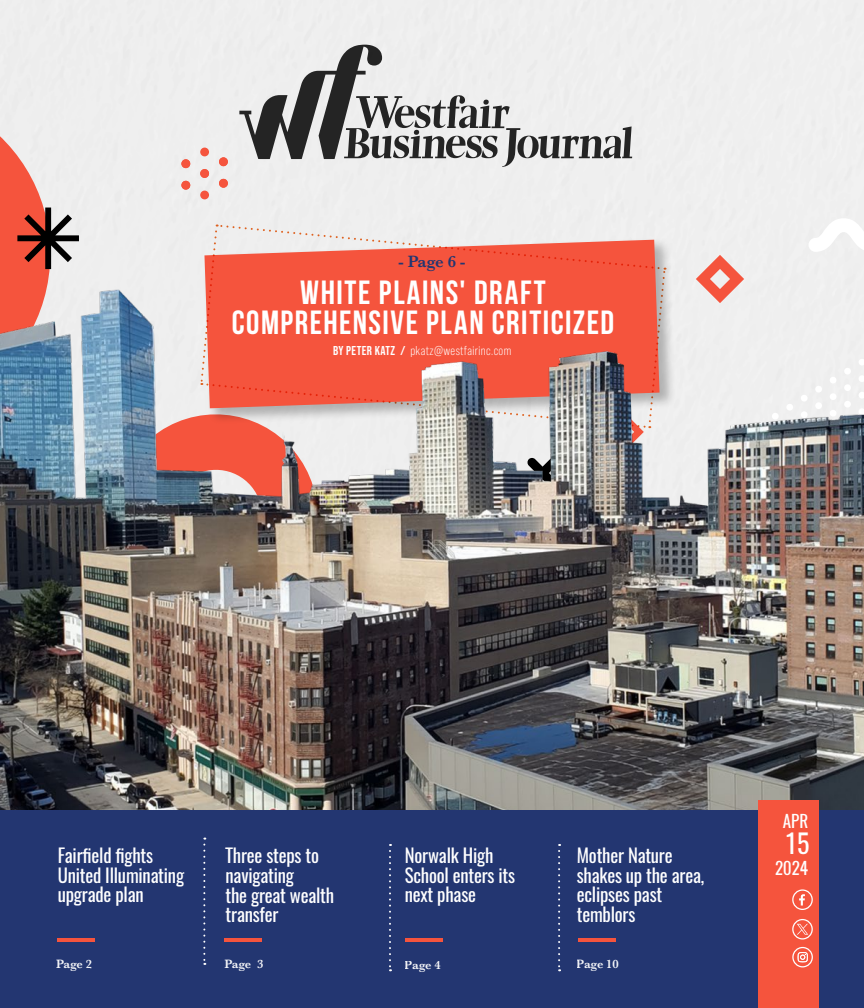
<style>
.page{position:relative;width:864px;height:1008px;background:#fff}
.page>*{position:absolute;margin:0;border:0;box-sizing:border-box;transform-origin:0 0}
.t1{font:700 33.5px/30.2px "Bebas Neue";letter-spacing:.045em;color:#fff;text-align:center}
.t2{font:26px "Oswald";color:#fff}
.t3{font:18.7px/19.8px "Oswald";letter-spacing:-.01em;color:#fff}
.t4{font:17px "Oswald";color:#fff}
.t5{font:600 16.9px "Baskerville";color:#233671}
.t6{font:12.9px "Bebas Neue Pro";letter-spacing:.03em;color:#fff}
.t7{font:600 12.5px "Baskerville";letter-spacing:-.03em;color:#fff}
.s1{font-family:"Bebas Neue"}
</style>
<div class="page">
<svg style="left:0;top:109px;width:79px;height:109px"></svg>
<svg style="left:181px;top:148px;width:47px;height:51px"></svg>
<img style="left:0;top:218px;width:864px;height:592px">
<div style="left:0;top:810px;width:864px;height:198px;background:#233671"></div>
<hr style="left:57px;top:939px;width:38px;height:3px;background:#f5543d">
<hr style="left:225px;top:939px;width:37px;height:3px;background:#f5543d">
<hr style="left:405px;top:939px;width:38px;height:3px;background:#f5543d">
<hr style="left:579px;top:939px;width:37px;height:3px;background:#f5543d">
<svg style="left:203px;top:838px;width:2px;height:127px"></svg>
<svg style="left:389px;top:844px;width:2px;height:127px"></svg>
<svg style="left:558px;top:844px;width:2px;height:127px"></svg>
<div style="left:759px;top:801px;width:60px;height:207px;background:#f5543d"></div>
<div style="left:792px;top:889px;width:21px;height:21px;border:1px solid #fff;border-radius:50%"></div>
<svg style="left:799px;top:894px;width:6px;height:12px"></svg>
<div style="left:792px;top:947px;width:21px;height:20px;border:1px solid #fff;border-radius:50%"></div>
<svg style="left:798px;top:952px;width:10px;height:10px"></svg>
<div style="left:792px;top:919px;width:21px;height:21px;border:1px solid #fff;border-radius:50%"></div>
<svg style="left:797px;top:924px;width:11px;height:11px"></svg>
<svg style="left:239px;top:45px;width:393px;height:122px"></svg>
<p class="t5" style="left:398px;top:250px;width:69px">- Page 6 -</p>
<h1 class="t1" style="left:232px;top:277px;width:384px">WHITE PLAINS' DRAFT<br>COMPREHENSIVE PLAN CRITICIZED</h1>
<p class="t6" style="left:333px;top:343px;width:180px"><span class="s1">BY PETER KATZ</span> <span class="s1">/</span> pkatz@westfairinc.com</p>
<p class="t3" style="left:58px;top:845px;width:128px">Fairfield fights<br>United Illuminating upgrade plan</p>
<p class="t3" style="left:405px;top:845px;width:112px">Norwalk High<br>School enters its next phase</p>
<p class="t3" style="left:577px;top:846px;width:129px">Mother Nature shakes up the area, eclipses past temblors</p>
<p class="t3" style="left:226px;top:846px;width:110px">Three steps to navigating<br>the great wealth transfer</p>
<p class="t7" style="left:56px;top:955px;width:37px">Page 2</p>
<p class="t7" style="left:225px;top:955px;width:40px">Page 3</p>
<p class="t7" style="left:405px;top:957px;width:37px">Page 4</p>
<p class="t7" style="left:577px;top:955px;width:43px">Page 10</p>
<p class="t4" style="left:783px;top:809px;width:27px">APR</p>
<p class="t4" style="left:775px;top:856px;width:35px">2024</p>
<h2 class="t2" style="left:785px;top:826px;width:26px">15</h2>
</div>
